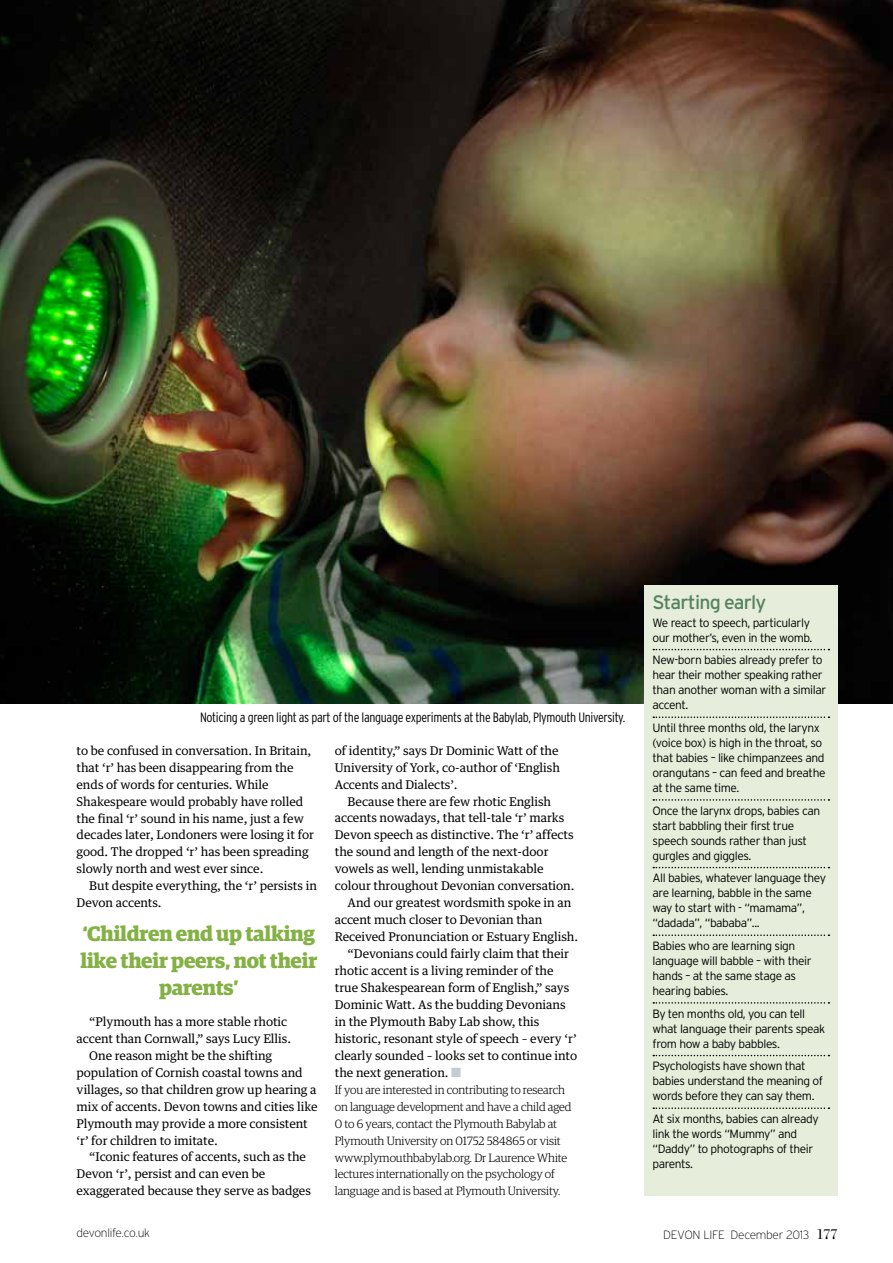
<style>
.page{position:relative;width:893px;height:1263px;background:#fff}
.page>*{position:absolute;margin:0;border:0;box-sizing:border-box;transform-origin:0 0}
.t1{font:700 21px/27px "Guardian Egyp";letter-spacing:-.01em;color:#84b144;text-align:center}
.t2{font:19.5px "Interstate";letter-spacing:-.04em;color:#56825d}
.t3{font:300 condensed 13.5px "Interstate";letter-spacing:-.025em;color:#000}
.t4{font:12px/17px "Guardian Text Egyp";letter-spacing:-.005em;color:#000}
.t5{font:300 12px/15px "Interstate";letter-spacing:-.035em;color:#000}
.t6{font:300 12px/17px "Guardian Egyp";letter-spacing:-.005em;color:#000}
.t7{font:200 12px "Interstate";letter-spacing:-.025em;color:#000}
.s1{color:#c3ccd2}
.s2{font-family:"Bodoni";font-weight:400;font-size:15px}
</style>
<div class="page">
<img style="left:0;top:0;width:893px;height:704px">
<div style="left:644px;top:585px;width:194px;height:610px;background:#e6eedb"></div>
<svg style="left:653px;top:649px;width:176px;height:1px"></svg>
<svg style="left:653px;top:716px;width:176px;height:2px"></svg>
<svg style="left:653px;top:799px;width:176px;height:2px"></svg>
<svg style="left:653px;top:867px;width:176px;height:1px"></svg>
<svg style="left:653px;top:934px;width:176px;height:2px"></svg>
<svg style="left:653px;top:1002px;width:176px;height:2px"></svg>
<svg style="left:653px;top:1055px;width:176px;height:1px"></svg>
<svg style="left:653px;top:1107px;width:176px;height:2px"></svg>
<p class="t3" style="left:200px;top:710px;width:427px">Noticing a green light as part of the language experiments at the Babylab, Plymouth University.</p>
<p class="t4" style="left:77px;top:741px;width:239px">to be confused in conversation. In Britain, that ‘r’ has been disappearing from the ends of words for centuries. While Shakespeare would probably have rolled the final ‘r’ sound in his name, just a few decades later, Londoners were losing it for good. The dropped ‘r’ has been spreading slowly north and west ever since.</p>
<p class="t4" style="left:77px;top:876px;width:242px;text-indent:13px">But despite everything, the ‘r’ persists in<br>Devon accents.</p>
<h1 class="t1" style="left:80px;top:918px;width:238px">‘Children end up talking like their peers, not their parents’</h1>
<p class="t4" style="left:89px;top:1012px;width:199px">“Plymouth has a more stable rhotic</p>
<p class="t4" style="left:77px;top:1029px;width:216px">accent than Cornwall,” says Lucy Ellis.</p>
<p class="t4" style="left:89px;top:1046px;width:184px">One reason might be the shifting</p>
<p class="t4" style="left:77px;top:1063px;width:228px">population of Cornish coastal towns and</p>
<p class="t4" style="left:77px;top:1080px;width:242px">villages, so that children grow up hearing a</p>
<p class="t4" style="left:77px;top:1097px;width:243px">mix of accents. Devon towns and cities like</p>
<p class="t4" style="left:77px;top:1113px;width:233px">Plymouth may provide a more consistent</p>
<p class="t4" style="left:77px;top:1130px;width:143px">‘r’ for children to imitate.</p>
<p class="t4" style="left:89px;top:1147px;width:218px">“Iconic features of accents, such as the</p>
<p class="t4" style="left:77px;top:1164px;width:190px">Devon ‘r’, persist and can even be</p>
<p class="t4" style="left:77px;top:1181px;width:236px">exaggerated because they serve as badges</p>
<p class="t4" style="left:335px;top:741px;width:227px;text-align:justify">of identity,” says Dr Dominic Watt of the University of York, co-author of ‘English Accents and Dialects’.</p>
<p class="t4" style="left:348px;top:791px;width:205px">Because there are few rhotic English</p>
<p class="t4" style="left:335px;top:808px;width:231px">accents nowadays, that tell-tale ‘r’ marks</p>
<p class="t4" style="left:335px;top:825px;width:240px">Devon speech as distinctive. The ‘r’ affects</p>
<p class="t4" style="left:335px;top:842px;width:215px">the sound and length of the next-door</p>
<p class="t4" style="left:335px;top:859px;width:210px">vowels as well, lending unmistakable</p>
<p class="t4" style="left:335px;top:876px;width:241px">colour throughout Devonian conversation.</p>
<p class="t4" style="left:348px;top:893px;width:225px">And our greatest wordsmith spoke in an</p>
<p class="t4" style="left:335px;top:910px;width:209px">accent much closer to Devonian than</p>
<p class="t4" style="left:335px;top:927px;width:245px">Received Pronunciation or Estuary English.</p>
<p class="t4" style="left:348px;top:944px;width:223px">“Devonians could fairly claim that their</p>
<p class="t4" style="left:335px;top:961px;width:220px">rhotic accent is a living reminder of the</p>
<p class="t4" style="left:335px;top:978px;width:236px">true Shakespearean form of English,” says</p>
<p class="t4" style="left:335px;top:995px;width:232px">Dominic Watt. As the budding Devonians</p>
<p class="t4" style="left:335px;top:1012px;width:206px">in the Plymouth Baby Lab show, this</p>
<p class="t4" style="left:335px;top:1029px;width:243px">historic, resonant style of speech – every ‘r’</p>
<p class="t4" style="left:335px;top:1046px;width:244px">clearly sounded – looks set to continue into</p>
<p class="t4" style="left:335px;top:1063px;width:128px">the next generation. <span class="s1">■</span></p>
<p class="t6" style="left:335px;top:1080px;width:238px">If you are interested in contributing to research on language development and have a child aged 0 to 6 years, contact the Plymouth Babylab at Plymouth University on 01752 584865 or visit www.plymouthbabylab.org. Dr Laurence White lectures internationally on the psychology of language and is based at Plymouth University.</p>
<h2 class="t2" style="left:652px;top:592px;width:115px">Starting early</h2>
<p class="t5" style="left:652px;top:615px;width:161px">We react to speech, particularly our mother’s, even in the womb.</p>
<p class="t5" style="left:652px;top:652px;width:175px">New-born babies already prefer to hear their mother speaking rather than another woman with a similar accent.</p>
<p class="t5" style="left:652px;top:720px;width:174px">Until three months old, the larynx (voice box) is high in the throat, so that babies – like chimpanzees and orangutans – can feed and breathe at the same time.</p>
<p class="t5" style="left:652px;top:803px;width:169px">Once the larynx drops, babies can start babbling their first true speech sounds rather than just gurgles and giggles.</p>
<p class="t5" style="left:652px;top:870px;width:175px">All babies, whatever language they are learning, babble in the same way to start with - “mamama”, “dadada”, “bababa”...</p>
<p class="t5" style="left:652px;top:938px;width:161px">Babies who are learning sign language will babble – with their hands – at the same stage as hearing babies.</p>
<p class="t5" style="left:652px;top:1006px;width:174px">By ten months old, you can tell what language their parents speak from how a baby babbles.</p>
<p class="t5" style="left:652px;top:1058px;width:172px">Psychologists have shown that babies understand the meaning of words before they can say them.</p>
<p class="t5" style="left:652px;top:1111px;width:168px">At six months, babies can already link the words “Mummy” and “Daddy” to photographs of their parents.</p>
<p class="t7" style="left:77px;top:1226px;width:75px">devonlife.co.uk</p>
<p class="t7" style="left:663px;top:1228px;width:176px">DEVON LIFE December 2013 <span class="s2">177</span></p>
</div>
